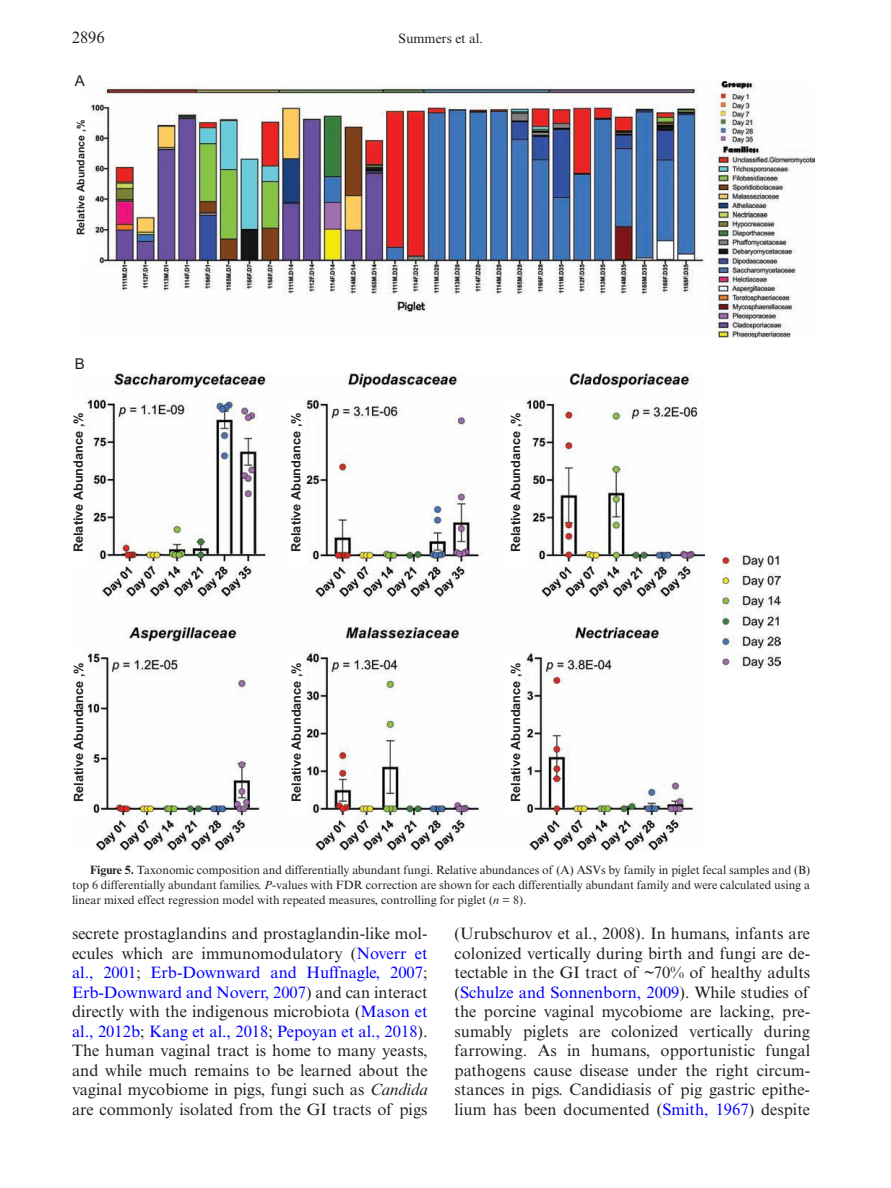
<style>
.page{position:relative;width:891px;height:1188px;background:#fff}
.page>*{position:absolute;margin:0;border:0;box-sizing:border-box;transform-origin:0 0}
.t1{font:16.5px/19.5px "Times New Roman MT Std";color:#231f20;text-align:justify}
.t2{font:15px "Arial";color:#231f20}
.t3{font:13.5px "Times New Roman MT Std";color:#231f20}
.t4{font:700 12.75px "Arial";color:#231f20}
.t5{font:12px/15px "Times New Roman MT Std";color:#231f20;text-align:justify}
.t6{font:700 10.5px "Arial";color:#231f20}
.s1{font-weight:700}
.s2{font-style:italic}
.s3{color:#00f}
</style>
<div class="page">
<img style="left:90px;top:82px;width:724px;height:255px">
<img style="left:85px;top:373px;width:619px;height:477px">
<img style="left:722px;top:555px;width:58px;height:113px">
<div style="left:72px;top:405px;width:16px;height:159px;background:#fff"></div>
<div style="left:290px;top:405px;width:15px;height:159px;background:#fff"></div>
<div style="left:509px;top:405px;width:16px;height:159px;background:#fff"></div>
<div style="left:509px;top:655px;width:16px;height:158px;background:#fff"></div>
<div style="left:290px;top:655px;width:16px;height:158px;background:#fff"></div>
<div style="left:72px;top:655px;width:16px;height:158px;background:#fff"></div>
<p class="t1" style="left:72px;top:28px;width:34px">2896</p>
<p class="t3" style="left:398px;top:30px;width:86px">Summers et al.</p>
<p class="t2" style="left:75px;top:70px;width:12px">A</p>
<p class="t6" style="left:73px;top:235px;width:117px;rotate:-90deg">Relative Abundance ,%</p>
<p class="t2" style="left:75px;top:354px;width:12px">B</p>
<p class="t4" style="left:69px;top:552px;width:141px;rotate:-90deg">Relative Abundance ,%</p>
<p class="t4" style="left:287px;top:552px;width:141px;rotate:-90deg">Relative Abundance ,%</p>
<p class="t4" style="left:507px;top:552px;width:141px;rotate:-90deg">Relative Abundance ,%</p>
<p class="t4" style="left:70px;top:802px;width:141px;rotate:-90deg">Relative Abundance ,%</p>
<p class="t4" style="left:287px;top:802px;width:141px;rotate:-90deg">Relative Abundance ,%</p>
<p class="t4" style="left:507px;top:802px;width:141px;rotate:-90deg">Relative Abundance ,%</p>
<p class="t5" style="left:72px;top:862px;width:739px;text-indent:18px"><span class="s1">Figure 5.</span> Taxonomic composition and differentially abundant fungi. Relative abundances of (A) ASVs by family in piglet fecal samples and (B) top 6 differentially abundant families. <span class="s2">P</span>-values with FDR correction are shown for each differentially abundant family and were calculated using a linear mixed effect regression model with repeated measures, controlling for piglet (<span class="s2">n</span> = 8).</p>
<p class="t1" style="left:72px;top:924px;width:357px">secrete prostaglandins and prostaglandin-like mol&shy;ecules which are immunomodulatory (<span class="s3">Noverr et al., 2001</span>; <span class="s3">Erb-Downward and Huffnagle, 2007</span>; <span class="s3">Erb-Downward and Noverr, 2007</span>) and can interact directly with the indigenous microbiota (<span class="s3">Mason et al., 2012b</span>; <span class="s3">Kang et al., 2018</span>; <span class="s3">Pepoyan et al., 2018</span>).<br>The human vaginal tract is home to many yeasts, and while much remains to be learned about the vaginal mycobiome in pigs, fungi such as <span class="s2">Candida </span>are commonly isolated from the GI tracts of pigs</p>
<p class="t1" style="left:455px;top:924px;width:357px">(Urubschurov et al., 2008). In humans, infants are colonized vertically during birth and fungi are de&shy;tectable in the GI tract of ~70% of healthy adults (<span class="s3">Schulze and Sonnenborn, 2009</span>). While studies of the porcine vaginal mycobiome are lacking, pre&shy;sumably piglets are colonized vertically during farrowing. As in humans, opportunistic fungal pathogens cause disease under the right circum&shy;stances in pigs. Candidiasis of pig gastric epithe&shy;lium has been documented (<span class="s3">Smith, 1967</span>) despite</p>
</div>
